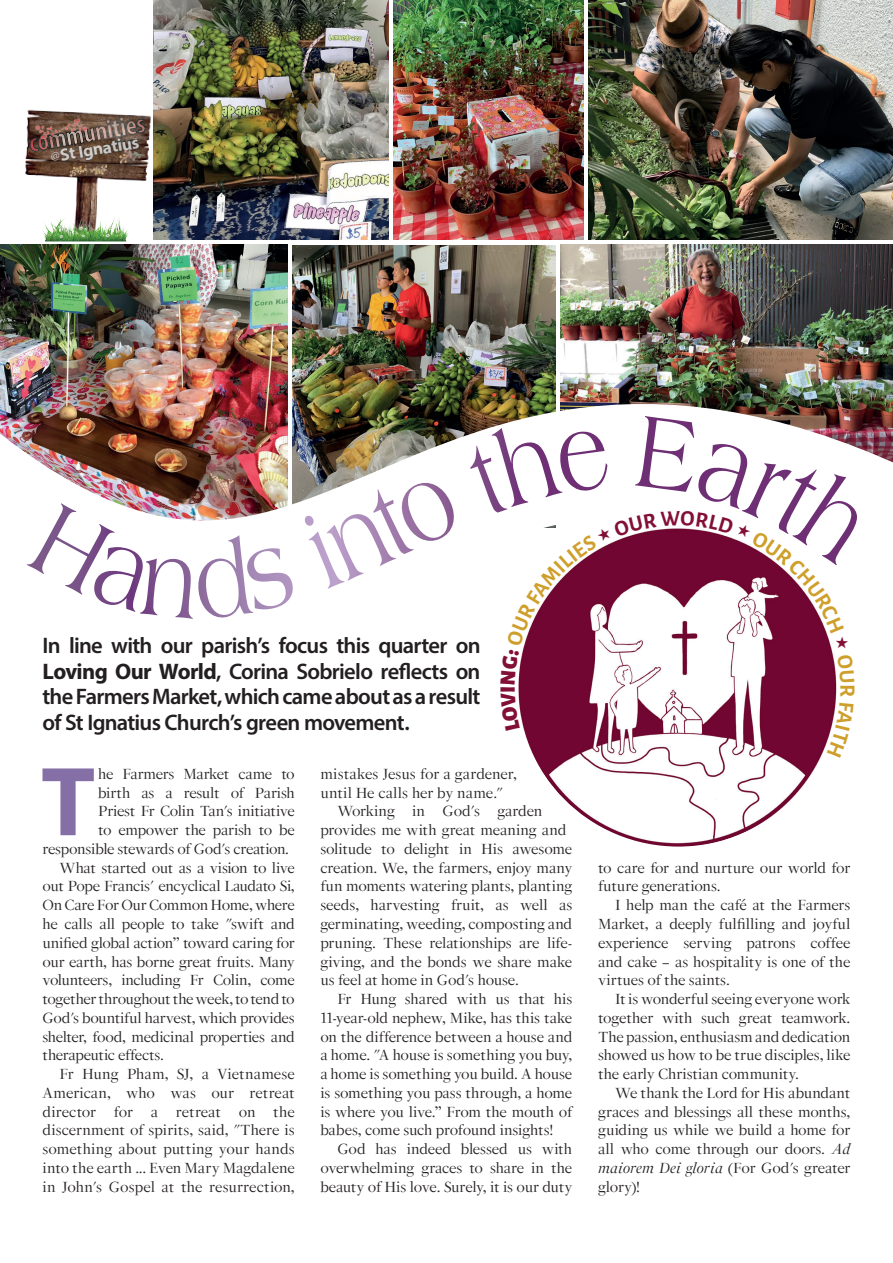
<style>
.page{position:relative;width:893px;height:1263px;background:#fff}
.page>*{position:absolute;margin:0;border:0;box-sizing:border-box;transform-origin:0 0}
.t1{font:700 99px "Myriad Pro";color:#846fa6}
.t2{font:600 22.5px/25.5px "Myriad Pro";letter-spacing:-.03em;color:#231f20;text-align:justify}
.t3{font:900 21.9px "Alegreya Sans";color:#820f36}
.t4{font:700 21.9px "Alegreya Sans";color:#ce9f2a}
.t5{font:700 17.4px "Myriad Pro";color:#fff}
.t6{font:17.25px/18.8px "Corundum News O0";letter-spacing:-.015em;color:#231f20;text-align:justify}
.t7{font:17.25px "Corundum News O0";letter-spacing:.005em;color:#231f20}
.s1{font-weight:700}
.s2{font-style:italic}
</style>
<div class="page">
<img style="left:589px;top:0;width:304px;height:231px">
<img style="left:25px;top:109px;width:126px;height:108px">
<img style="left:42px;top:217px;width:86px;height:14px">
<img style="left:91px;top:163px;width:17px;height:15px">
<img style="left:67px;top:162px;width:24px;height:16px">
<img style="left:56px;top:109px;width:36px;height:3px">
<img style="left:115px;top:138px;width:33px;height:27px">
<img style="left:393px;top:0;width:191px;height:231px">
<img style="left:153px;top:0;width:235px;height:231px">
<img style="left:0;top:231px;width:893px;height:568px">
<img style="left:517px;top:523px;width:323px;height:323px;border-radius:162px">
<img style="left:25px;top:112px;width:122px;height:50px">
<svg style="left:501px;top:693px;width:19px;height:38px"></svg>
<svg style="left:27px;top:416px;width:853px;height:268px"></svg>
<svg style="left:827px;top:702px;width:27px;height:56px"></svg>
<p class="t5" style="left:58px;top:143px;width:81px;rotate:-9deg">St Ignatius</p>
<h2 class="t2" style="left:43px;top:632px;width:440px">In line with our parish’s focus this quarter on <span class="s1">Loving Our World</span>, Corina Sobrielo reflects on the Farmers Market, which came about as a result of St Ignatius Church’s green movement.</h2>
<p class="t6" style="left:320px;top:764px;width:198px">mistakes Jesus for a gardener,</p>
<p class="t7" style="left:320px;top:783px;width:185px">until He calls her by name."</p>
<p class="t6" style="left:337px;top:801px;width:206px">Working in God's garden</p>
<p class="t6" style="left:320px;top:820px;width:247px">provides me with great meaning and</p>
<p class="t6" style="left:320px;top:839px;width:253px">solitude to delight in His awesome</p>
<p class="t6" style="left:320px;top:858px;width:253px">creation. We, the farmers, enjoy many</p>
<p class="t6" style="left:320px;top:876px;width:253px">fun moments watering plants, planting</p>
<p class="t6" style="left:320px;top:895px;width:253px">seeds, harvesting fruit, as well as</p>
<p class="t6" style="left:320px;top:914px;width:253px">germinating, weeding, composting and</p>
<p class="t6" style="left:320px;top:933px;width:253px">pruning. These relationships are life-</p>
<p class="t6" style="left:320px;top:951px;width:253px">giving, and the bonds we share make</p>
<p class="t6" style="left:320px;top:970px;width:200px">us feel at home in God's house.</p>
<p class="t6" style="left:337px;top:989px;width:236px">Fr Hung shared with us that his</p>
<p class="t6" style="left:320px;top:1008px;width:253px">11-year-old nephew, Mike, has this take</p>
<p class="t6" style="left:320px;top:1026px;width:253px">on the difference between a house and</p>
<p class="t6" style="left:320px;top:1045px;width:254px">a home. "A house is something you buy,</p>
<p class="t6" style="left:320px;top:1064px;width:254px">a home is something you build. A house</p>
<p class="t6" style="left:320px;top:1083px;width:253px">is something you pass through, a home</p>
<p class="t6" style="left:320px;top:1101px;width:253px">is where you live.” From the mouth of</p>
<p class="t6" style="left:320px;top:1120px;width:234px">babes, come such profound insights!</p>
<p class="t6" style="left:337px;top:1139px;width:236px">God has indeed blessed us with</p>
<p class="t6" style="left:320px;top:1158px;width:253px">overwhelming graces to share in the</p>
<p class="t6" style="left:320px;top:1176px;width:253px">beauty of His love. Surely, it is our duty</p>
<p class="t3" style="left:490px;top:693px;width:9px;rotate:-90deg">I</p>
<p class="t4" style="left:863px;top:684px;width:15px;rotate:90deg">R</p>
<h1 class="t1" style="left:41px;top:737px;width:56px">T</h1>
<p class="t6" style="left:98px;top:764px;width:198px">he Farmers Market came to</p>
<p class="t6" style="left:98px;top:783px;width:198px">birth as a result of Parish</p>
<p class="t6" style="left:98px;top:801px;width:198px">Priest Fr Colin Tan's initiative</p>
<p class="t6" style="left:98px;top:820px;width:198px">to empower the parish to be</p>
<p class="t6" style="left:43px;top:839px;width:248px">responsible stewards of God's creation.</p>
<p class="t6" style="left:60px;top:858px;width:237px">What started out as a vision to live</p>
<p class="t6" style="left:43px;top:876px;width:254px">out Pope Francis' encyclical Laudato Si,</p>
<p class="t6" style="left:43px;top:895px;width:254px">On Care For Our Common Home, where</p>
<p class="t6" style="left:43px;top:914px;width:254px">he calls all people to take "swift and</p>
<p class="t6" style="left:43px;top:933px;width:254px">unified global action” toward caring for</p>
<p class="t6" style="left:43px;top:951px;width:254px">our earth, has borne great fruits. Many</p>
<p class="t6" style="left:43px;top:970px;width:254px">volunteers, including Fr Colin, come</p>
<p class="t6" style="left:43px;top:989px;width:254px">together throughout the week, to tend to</p>
<p class="t6" style="left:43px;top:1008px;width:254px">God's bountiful harvest, which provides</p>
<p class="t6" style="left:43px;top:1026px;width:254px">shelter, food, medicinal properties and</p>
<p class="t6" style="left:43px;top:1045px;width:123px">therapeutic effects.</p>
<p class="t6" style="left:60px;top:1064px;width:237px">Fr Hung Pham, SJ, a Vietnamese</p>
<p class="t6" style="left:43px;top:1083px;width:254px">American, who was our retreat</p>
<p class="t6" style="left:43px;top:1101px;width:254px">director for a retreat on the</p>
<p class="t6" style="left:43px;top:1120px;width:254px">discernment of spirits, said, "There is</p>
<p class="t7" style="left:43px;top:1139px;width:254px">something about putting your hands</p>
<p class="t6" style="left:43px;top:1158px;width:254px">into the earth ... Even Mary Magdalene</p>
<p class="t6" style="left:43px;top:1176px;width:254px">in John's Gospel at the resurrection,</p>
<p class="t6" style="left:598px;top:858px;width:254px">to care for and nurture our world for future generations.</p>
<p class="t6" style="left:598px;top:895px;width:254px;text-indent:17px">I help man the café at the Farmers Market, a deeply fulfilling and joyful experience serving patrons coffee and cake – as hospitality is one of the virtues of the saints.</p>
<p class="t6" style="left:598px;top:989px;width:254px;text-indent:17px">It is wonderful seeing everyone work together with such great teamwork.<br>The passion, enthusiasm and dedication showed us how to be true disciples, like the early Christian community.</p>
<p class="t6" style="left:598px;top:1083px;width:254px;text-indent:17px">We thank the Lord for His abundant graces and blessings all these months, guiding us while we build a home for all who come through our doors. <span class="s2">Ad maiorem Dei gloria</span> (For God's greater glory)!</p>
</div>
